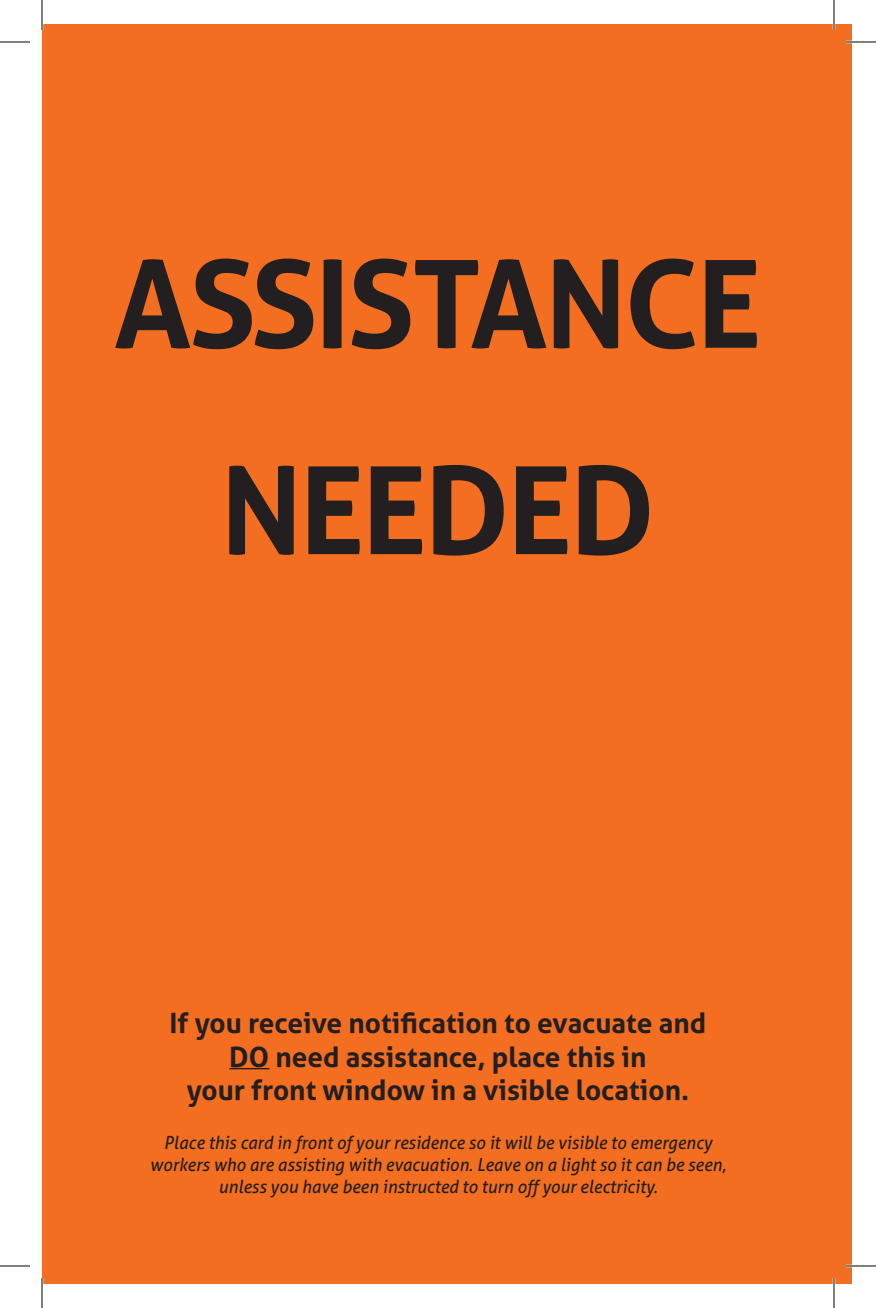
<style>
.page{position:relative;width:876px;height:1308px;background:#fff}
.page>*{position:absolute;margin:0;border:0;box-sizing:border-box;transform-origin:0 0}
.t1{font:700 122px/206.4px "Aller";letter-spacing:-.02em;color:#231f20;text-align:center}
.t2{font:700 28px/33.6px "Aller";color:#231f20;text-align:center}
.t3{font:italic 18px/22px "Aller";color:#231f20;text-align:center;scale:.95 1}
</style>
<div class="page">
<div style="left:42px;top:24px;width:810px;height:1260px;background:#f36e21"></div>
<hr style="left:229px;top:1068px;width:40px;height:1px;background:#231f20">
<hr style="left:846px;top:41px;width:30px;height:2px;background:#fff">
<hr style="left:846px;top:1265px;width:30px;height:2px;background:#fff">
<hr style="left:833px;top:0;width:2px;height:30px;background:#fff">
<hr style="left:833px;top:1278px;width:2px;height:30px;background:#fff">
<hr style="left:0;top:42px;width:30px;height:1px;background:#000">
<hr style="left:846px;top:42px;width:30px;height:1px;background:#000">
<hr style="left:0;top:1266px;width:30px;height:1px;background:#000">
<hr style="left:846px;top:1266px;width:30px;height:1px;background:#000">
<hr style="left:42px;top:0;width:1px;height:30px;background:#000">
<hr style="left:42px;top:1278px;width:1px;height:30px;background:#000">
<hr style="left:834px;top:0;width:1px;height:30px;background:#000">
<hr style="left:834px;top:1278px;width:1px;height:30px;background:#000">
<p class="t1" style="left:114px;top:200px;width:649px">ASSISTANCE<br>NEEDED</p>
<p class="t2" style="left:170px;top:1006px;width:538px">If you receive notification to evacuate and<br>DO need assistance, place this in<br>your front window in a visible location.</p>
<p class="t3" style="left:150px;top:1132px;width:608px">Place this card in front of your residence so it will be visible to emergency workers who are assisting with evacuation. Leave on a light so it can be seen, unless you have been instructed to turn off your electricity.</p>
</div>
